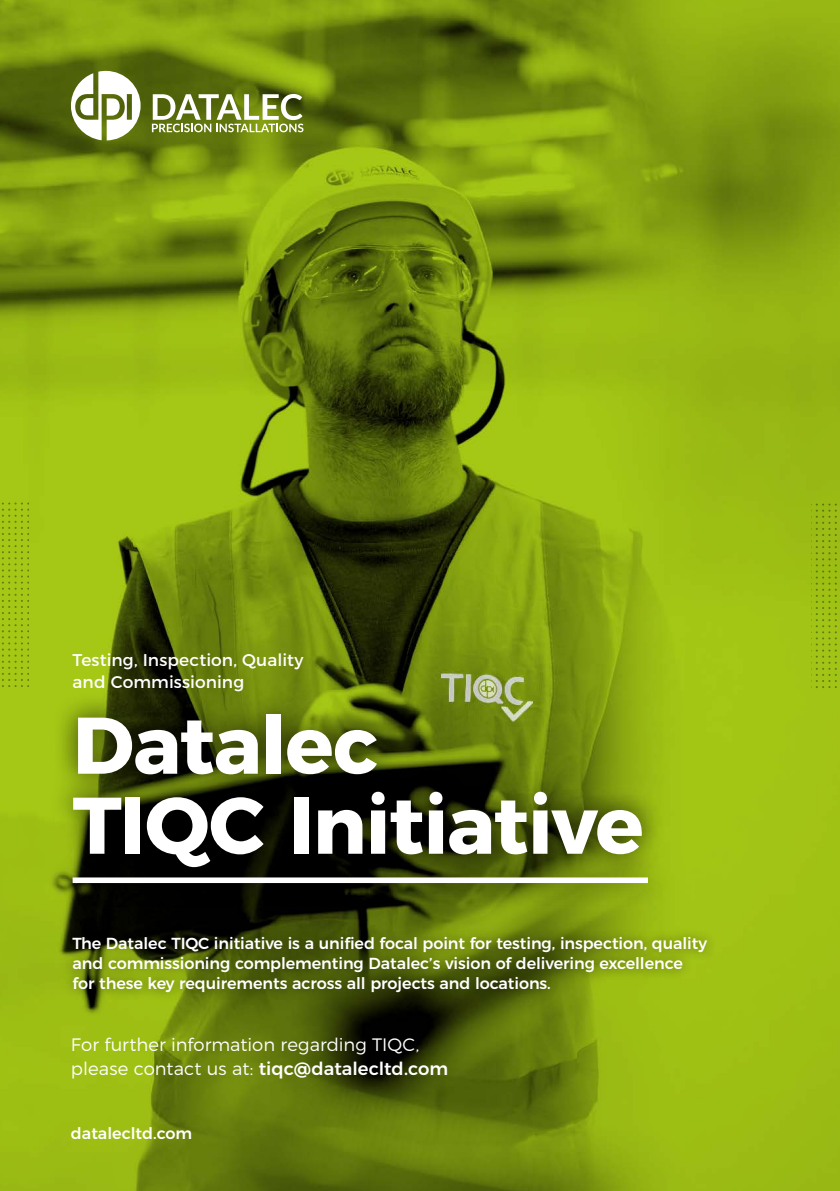
<style>
.page{position:relative;width:840px;height:1191px;background:#fff}
.page>*{position:absolute;margin:0;border:0;box-sizing:border-box;transform-origin:0 0}
.t1{font:700 80px/80px "Montserrat";letter-spacing:-.015em;color:#fff}
.t2{font:300 18px/24px "Montserrat";color:#fff}
.t3{font:17px/22px "Montserrat";letter-spacing:.005em;color:#fff}
.t4{font:500 16px/20px "Montserrat";letter-spacing:-.005em;color:#fff}
.s1{font-weight:500}
</style>
<div class="page">
<img style="left:0;top:0;width:839px;height:1191px">
<svg style="left:71px;top:71px;width:69px;height:69px"></svg>
<svg style="left:152px;top:94px;width:151px;height:38px"></svg>
<svg style="left:0;top:502px;width:28px;height:185px;background:#9fc215"></svg>
<svg style="left:123px;top:502px;width:1px;height:185px"></svg>
<svg style="left:811px;top:503px;width:29px;height:185px;background:#99ba14"></svg>
<div style="left:61px;top:925px;width:657px;height:78px;background:#000;opacity:.5"></div>
<div style="left:49px;top:690px;width:621px;height:218px;background:#000;opacity:.75"></div>
<div style="left:73px;top:877px;width:574px;height:6px;background:#fff"></div>
<p class="t3" style="left:73px;top:647px;width:232px">Testing, Inspection, Quality and Commissioning</p>
<h1 class="t1" style="left:73px;top:699px;width:572px">Datalec<br>TIQC Initiative</h1>
<p class="t4" style="left:73px;top:932px;width:635px">The Datalec TIQC initiative is a unified focal point for testing, inspection, quality and commissioning complementing Datalec’s vision of delivering excellence for these key requirements across all projects and locations.</p>
<p class="t2" style="left:71px;top:1031px;width:378px">For further information regarding TIQC, please contact us at: <span class="s1">tiqc@datalecltd.com</span></p>
<p class="t4" style="left:71px;top:1122px;width:123px">datalecltd.com</p>
</div>
